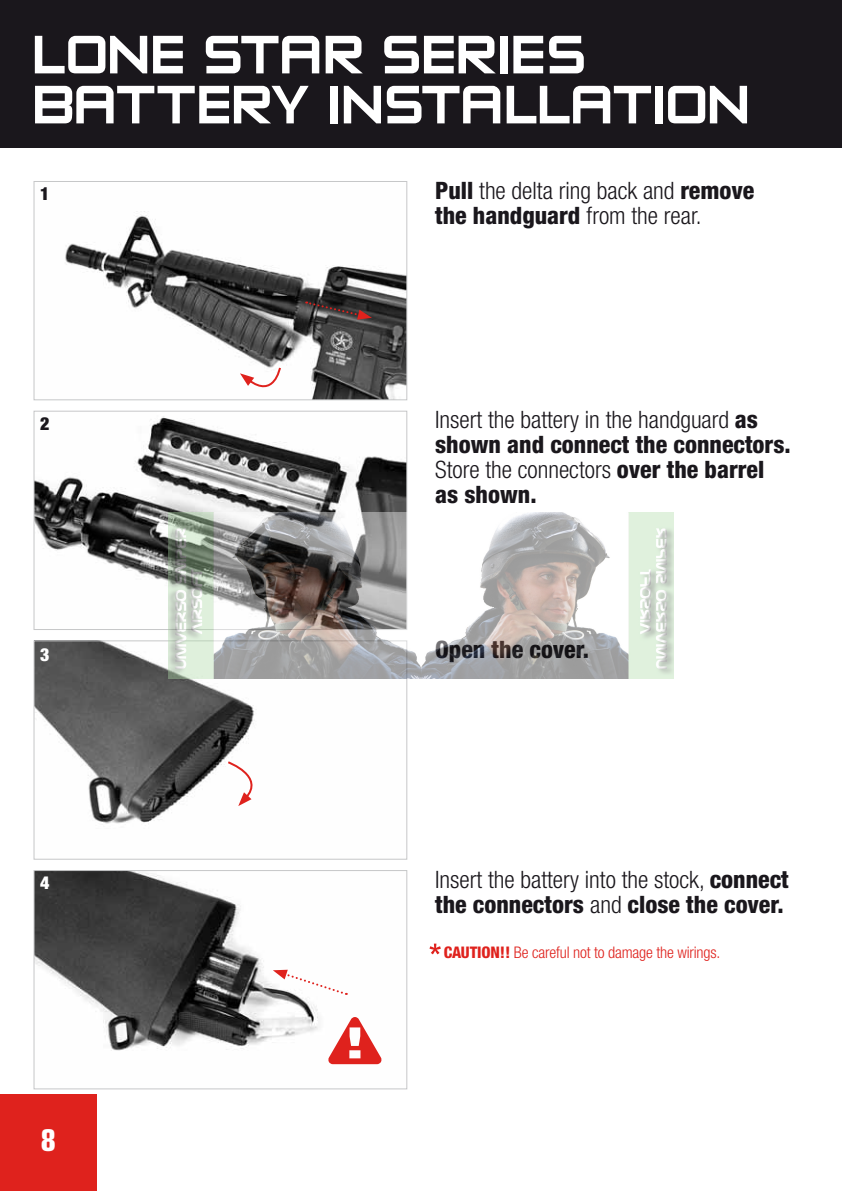
<style>
.page{position:relative;width:842px;height:1191px;background:#fff}
.page>*{position:absolute;margin:0;border:0;box-sizing:border-box;transform-origin:0 0}
.t1{font:64px/50px "Zero Twos";letter-spacing:-.02em;color:#fff}
.t2{font:700 condensed 30px "Eurostile LT Std";color:#fff}
.t3{font:800 condensed 24px/25px "Helvetica Neue LT Std";color:#1a171c}
.t4{font:300 condensed 24px/25px "Helvetica Neue LT Std";color:#1a171c}
.t5{font:900 condensed 18px "Helvetica Neue LT Std";color:#1a171c}
.t6{font:900 condensed 18px "Helvetica Neue LT Std";color:#fff}
.t7{font:300 condensed 16px "Helvetica Neue LT Std";letter-spacing:-.01em;color:#df221d}
.s1{font-weight:800}
.s2{font-weight:300}
</style>
<div class="page">
<div style="left:0;top:1094px;width:96px;height:97px;background:#df221d"></div>
<div style="left:0;top:0;width:842px;height:147px;background:#1a171c"></div>
<img style="left:65px;top:211px;width:340px;height:187px">
<div style="left:34px;top:181px;width:373px;height:219px;border:1px solid #c6c7c8"></div>
<img style="left:36px;top:416px;width:369px;height:165px">
<div style="left:34px;top:411px;width:373px;height:219px;border:1px solid #c6c7c8"></div>
<img style="left:36px;top:642px;width:219px;height:182px">
<div style="left:34px;top:640px;width:373px;height:219px;border:1px solid #c6c7c8"></div>
<img style="left:36px;top:872px;width:342px;height:193px">
<div style="left:34px;top:870px;width:373px;height:219px;border:1px solid #c6c7c8"></div>
<svg style="left:429px;top:943px;width:12px;height:11px"></svg>
<svg style="left:328px;top:1017px;width:54px;height:47px"></svg>
<svg style="left:306px;top:301px;width:66px;height:19px"></svg>
<svg style="left:240px;top:366px;width:42px;height:33px"></svg>
<svg style="left:226px;top:760px;width:29px;height:46px"></svg>
<svg style="left:273px;top:969px;width:74px;height:26px"></svg>
<img style="left:168px;top:512px;width:505px;height:167px">
<h1 class="t1" style="left:32px;top:30px;width:720px">LONE STAR SERIES<br>BATTERY INSTALLATION</h1>
<p class="t5" style="left:40px;top:183px;width:11px">1</p>
<p class="t5" style="left:40px;top:413px;width:11px">2</p>
<p class="t6" style="left:40px;top:643px;width:11px">3</p>
<p class="t6" style="left:40px;top:872px;width:11px">4</p>
<p class="t2" style="left:41px;top:1122px;width:16px">8</p>
<p class="t4" style="left:435px;top:177px;width:321px"><span class="s1">Pull</span> the delta ring back and <span class="s1">remove the handguard</span> from the rear.</p>
<p class="t3" style="left:435px;top:407px;width:357px"><span class="s2">Insert the battery in the handguard</span> as shown and connect the connectors.<br><span class="s2">Store the connectors</span> over the barrel as shown.</p>
<p class="t3" style="left:435px;top:636px;width:155px">Open the cover.</p>
<p class="t3" style="left:435px;top:866px;width:355px"><span class="s2">Insert the battery into the stock,</span> connect the connectors <span class="s2">and</span> close the cover.</p>
<p class="t7" style="left:444px;top:943px;width:278px"><span class="s1">CAUTION!!</span> Be careful not to damage the wirings.</p>
</div>
